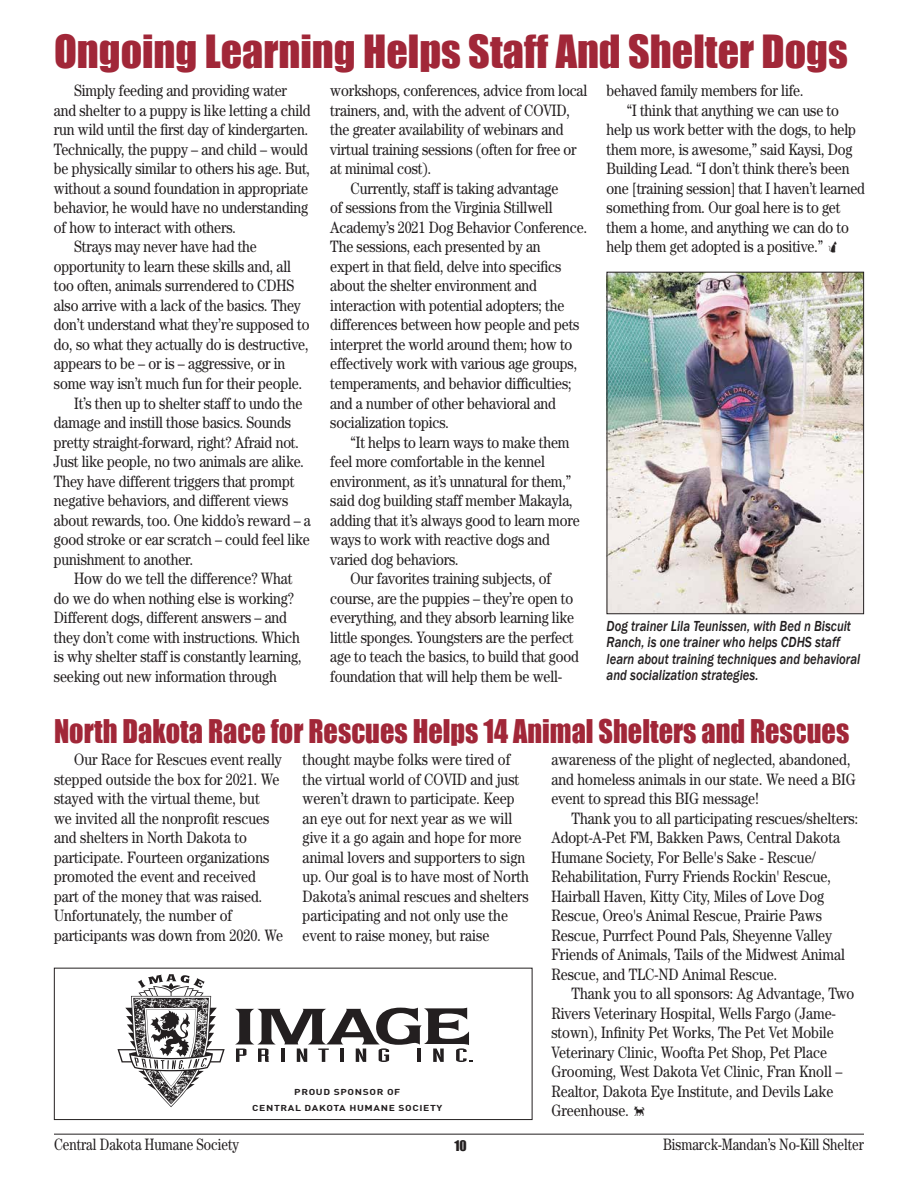
<style>
.page{position:relative;width:918px;height:1188px;background:#fff}
.page>*{position:absolute;margin:0;border:0;box-sizing:border-box;transform-origin:0 0}
.t1{font:42px "Impact";color:#a12738}
.t2{font:30px "Impact";color:#a12738;scale:.94 1}
.t3{font:16.5px/19.5px "Century Std";letter-spacing:-.01em;color:#231f20;scale:.85 1}
.t4{font:16.5px "Century Std";letter-spacing:-.01em;color:#231f20;scale:.8 1}
.t5{font:italic 500 15px/16.5px "Franklin Gothic";color:#231f20;scale:.85 1}
.t6{font:13.5px "Impact";color:#231f20}
.t7{font:700 8.55px/15.6px "DIN";letter-spacing:.06em;color:#231f20;text-align:center;scale:1.2 1}
</style>
<div class="page">
<svg style="left:235px;top:1008px;width:238px;height:54px"></svg>
<svg style="left:117px;top:974px;width:108px;height:133px"></svg>
<div style="left:54px;top:968px;width:478px;height:152px;border:1px solid #231f20"></div>
<img style="left:609px;top:274px;width:253px;height:338px">
<div style="left:607px;top:272px;width:257px;height:342px;border:1px solid #231f20"></div>
<hr style="left:54px;top:1134px;width:810px;height:1px;background:#231f20">
<h1 class="t1" style="left:54px;top:19px;width:795px">Ongoing Learning Helps Staff And Shelter Dogs</h1>
<p class="t3" style="left:330px;top:81px;width:304px">workshops, conferences, advice from local</p>
<p class="t3" style="left:330px;top:100px;width:283px">trainers, and, with the advent of COVID,</p>
<p class="t3" style="left:330px;top:120px;width:276px">the greater availability of webinars and</p>
<p class="t3" style="left:330px;top:139px;width:291px">virtual training sessions (often for free or</p>
<p class="t3" style="left:330px;top:159px;width:120px">at minimal cost).</p>
<p class="t3" style="left:351px;top:178px;width:246px">Currently, staff is taking advantage</p>
<p class="t3" style="left:330px;top:198px;width:263px">of sessions from the Virginia Stillwell</p>
<p class="t3" style="left:330px;top:217px;width:304px">Academy’s 2021 Dog Behavior Conference.</p>
<p class="t3" style="left:330px;top:237px;width:249px">The sessions, each presented by an</p>
<p class="t3" style="left:330px;top:256px;width:273px">expert in that field, delve into specifics</p>
<p class="t3" style="left:330px;top:276px;width:245px">about the shelter environment and</p>
<p class="t3" style="left:330px;top:295px;width:277px">interaction with potential adopters; the</p>
<p class="t3" style="left:330px;top:315px;width:295px">differences between how people and pets</p>
<p class="t3" style="left:330px;top:334px;width:286px">interpret the world around them; how to</p>
<p class="t3" style="left:330px;top:354px;width:292px">effectively work with various age groups,</p>
<p class="t3" style="left:330px;top:373px;width:285px">temperaments, and behavior difficulties;</p>
<p class="t3" style="left:330px;top:393px;width:267px">and a number of other behavioral and</p>
<p class="t3" style="left:330px;top:412px;width:141px">socialization topics.</p>
<p class="t3" style="left:351px;top:432px;width:259px">“It helps to learn ways to make them</p>
<p class="t3" style="left:330px;top:451px;width:254px">feel more comfortable in the kennel</p>
<p class="t3" style="left:330px;top:471px;width:285px">environment, as it’s unnatural for them,”</p>
<p class="t3" style="left:330px;top:490px;width:287px">said dog building staff member Makayla,</p>
<p class="t3" style="left:330px;top:510px;width:295px">adding that it’s always good to learn more</p>
<p class="t3" style="left:330px;top:529px;width:260px">ways to work with reactive dogs and</p>
<p class="t3" style="left:330px;top:549px;width:153px">varied dog behaviors.</p>
<p class="t3" style="left:351px;top:568px;width:237px">Our favorites training subjects, of</p>
<p class="t3" style="left:330px;top:588px;width:287px">course, are the puppies – they’re open to</p>
<p class="t3" style="left:330px;top:607px;width:288px">everything, and they absorb learning like</p>
<p class="t3" style="left:330px;top:627px;width:288px">little sponges. Youngsters are the perfect</p>
<p class="t3" style="left:330px;top:646px;width:294px">age to teach the basics, to build that good</p>
<p class="t3" style="left:330px;top:666px;width:274px">foundation that will help them be well-</p>
<p class="t3" style="left:74px;top:81px;width:252px">Simply feeding and providing water</p>
<p class="t3" style="left:54px;top:100px;width:304px">and shelter to a puppy is like letting a child</p>
<p class="t3" style="left:54px;top:120px;width:301px">run wild until the first day of kindergarten.</p>
<p class="t3" style="left:54px;top:139px;width:300px">Technically, the puppy – and child – would</p>
<p class="t3" style="left:54px;top:159px;width:303px">be physically similar to others his age. But,</p>
<p class="t3" style="left:54px;top:178px;width:301px">without a sound foundation in appropriate</p>
<p class="t3" style="left:54px;top:198px;width:300px">behavior, he would have no understanding</p>
<p class="t3" style="left:54px;top:217px;width:216px">of how to interact with others.</p>
<p class="t3" style="left:74px;top:237px;width:216px">Strays may never have had the</p>
<p class="t3" style="left:54px;top:256px;width:280px">opportunity to learn these skills and, all</p>
<p class="t3" style="left:54px;top:276px;width:284px">too often, animals surrendered to CDHS</p>
<p class="t3" style="left:54px;top:295px;width:292px">also arrive with a lack of the basics. They</p>
<p class="t3" style="left:54px;top:315px;width:302px">don’t understand what they’re supposed to</p>
<p class="t3" style="left:54px;top:334px;width:301px">do, so what they actually do is destructive,</p>
<p class="t3" style="left:54px;top:354px;width:274px">appears to be – or is – aggressive, or in</p>
<p class="t3" style="left:54px;top:373px;width:293px">some way isn’t much fun for their people.</p>
<p class="t3" style="left:74px;top:393px;width:270px">It’s then up to shelter staff to undo the</p>
<p class="t3" style="left:54px;top:412px;width:280px">damage and instill those basics. Sounds</p>
<p class="t3" style="left:54px;top:432px;width:290px">pretty straight-forward, right? Afraid not.</p>
<p class="t3" style="left:54px;top:451px;width:296px">Just like people, no two animals are alike.</p>
<p class="t3" style="left:54px;top:471px;width:284px">They have different triggers that prompt</p>
<p class="t3" style="left:54px;top:490px;width:277px">negative behaviors, and different views</p>
<p class="t3" style="left:54px;top:510px;width:304px">about rewards, too. One kiddo’s reward – a</p>
<p class="t3" style="left:54px;top:529px;width:302px">good stroke or ear scratch – could feel like</p>
<p class="t3" style="left:54px;top:549px;width:165px">punishment to another.</p>
<p class="t3" style="left:74px;top:568px;width:258px">How do we tell the difference? What</p>
<p class="t3" style="left:54px;top:588px;width:284px">do we do when nothing else is working?</p>
<p class="t3" style="left:54px;top:607px;width:276px">Different dogs, different answers – and</p>
<p class="t3" style="left:54px;top:627px;width:291px">they don’t come with instructions. Which</p>
<p class="t3" style="left:54px;top:646px;width:293px">is why shelter staff is constantly learning,</p>
<p class="t3" style="left:54px;top:666px;width:264px">seeking out new information through</p>
<p class="t3" style="left:607px;top:81px;width:233px">behaved family members for life.</p>
<p class="t3" style="left:627px;top:100px;width:251px">“I think that anything we can use to</p>
<p class="t3" style="left:607px;top:120px;width:295px">help us work better with the dogs, to help</p>
<p class="t3" style="left:607px;top:139px;width:291px">them more, is awesome,” said Kaysi, Dog</p>
<p class="t3" style="left:607px;top:159px;width:287px">Building Lead. “I don’t think there’s been</p>
<p class="t3" style="left:607px;top:178px;width:306px">one [training session] that I haven’t learned</p>
<p class="t3" style="left:607px;top:198px;width:277px">something from. Our goal here is to get</p>
<p class="t3" style="left:607px;top:217px;width:287px">them a home, and anything we can do to</p>
<p class="t3" style="left:607px;top:237px;width:256px">help them get adopted is a positive.”</p>
<p class="t5" style="left:607px;top:618px;width:300px">Dog trainer Lila Teunissen, with Bed n Biscuit Ranch, is one trainer who helps CDHS staff learn about training techniques and behavioral and socialization strategies.</p>
<h2 class="t2" style="left:54px;top:708px;width:848px">North Dakota Race for Rescues Helps 14 Animal Shelters and Rescues</h2>
<p class="t3" style="left:551px;top:749px;width:360px">awareness of the plight of neglected, abandoned, and homeless animals in our state. We need a BIG event to spread this BIG message!</p>
<p class="t3" style="left:551px;top:808px;width:363px;text-indent:20px">Thank you to all participating rescues/shelters:<br>Adopt-A-Pet FM, Bakken Paws, Central Dakota Humane Society, For Belle's Sake - Rescue/ Rehabilitation, Furry Friends Rockin' Rescue, Hairball Haven, Kitty City, Miles of Love Dog Rescue, Oreo's Animal Rescue, Prairie Paws Rescue, Purrfect Pound Pals, Sheyenne Valley Friends of Animals, Tails of the Midwest Animal Rescue, and TLC-ND Animal Rescue.</p>
<p class="t3" style="left:551px;top:983px;width:358px;text-indent:20px">Thank you to all sponsors: Ag Advantage, Two Rivers Veterinary Hospital, Wells Fargo (Jame&shy;stown), Infinity Pet Works, The Pet Vet Mobile Veterinary Clinic, Woofta Pet Shop, Pet Place Grooming, West Dakota Vet Clinic, Fran Knoll – Realtor, Dakota Eye Institute, and Devils Lake Greenhouse.</p>
<p class="t4" style="left:54px;top:1135px;width:233px">Central Dakota Humane Society</p>
<p class="t6" style="left:454px;top:1136px;width:14px">10</p>
<p class="t4" style="left:663px;top:1135px;width:253px">Bismarck-Mandan’s No-Kill Shelter</p>
<p class="t3" style="left:54px;top:749px;width:271px;text-indent:20px">Our Race for Rescues event really stepped outside the box for 2021. We stayed with the virtual theme, but<br>we invited all the nonprofit rescues and shelters in North Dakota to participate. Fourteen organizations promoted the event and received part of the money that was raised.<br>Unfortunately, the number of participants was down from 2020. We</p>
<p class="t3" style="left:303px;top:749px;width:268px">thought maybe folks were tired of the virtual world of COVID and just weren’t drawn to participate. Keep an eye out for next year as we will give it a go again and hope for more animal lovers and supporters to sign up. Our goal is to have most of North Dakota’s animal rescues and shelters participating and not only use the event to raise money, but raise</p>
<p class="t7" style="left:252px;top:1084px;width:160px">PROUD SPONSOR OF<br>CENTRAL DAKOTA HUMANE SOCIETY</p>
</div>
